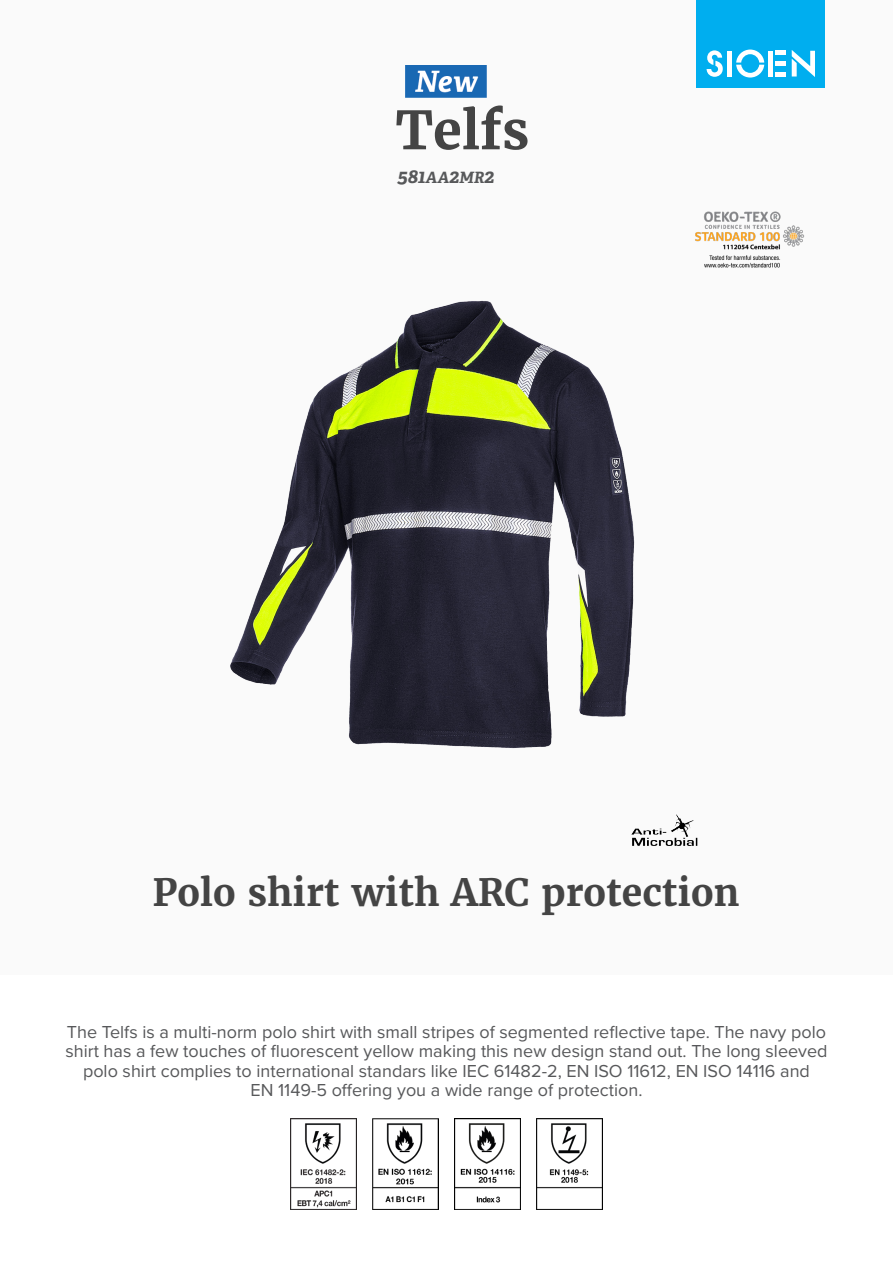
<style>
.page{position:relative;width:893px;height:1263px;background:#fff}
.page>*{position:absolute;margin:0;border:0;box-sizing:border-box;transform-origin:0 0}
.product_name{font:700 52.5px "Merriweather";color:#444}
.product_h2{font:700 37.5px "Merriweather";color:#444}
.product_ref{font:italic 700 19.5px "Adelle";color:#57585a}
.product_description{font:18px/19.5px "Proxima Nova";color:#57585a;text-align:center}
.s1{font-size:15.6px}
</style>
<div class="page">
<div style="left:0;top:0;width:893px;height:974px;background:#fafafa"></div>
<div style="left:697px;top:0;width:128px;height:88px;background:#00aeef"></div>
<svg style="left:707px;top:50px;width:16px;height:27px"></svg>
<svg style="left:736px;top:50px;width:28px;height:28px"></svg>
<div style="left:727px;top:51px;width:5px;height:26px;background:#fff"></div>
<div style="left:768px;top:51px;width:5px;height:26px;background:#fff"></div>
<div style="left:775px;top:72px;width:11px;height:5px;background:#fff"></div>
<div style="left:775px;top:61px;width:11px;height:5px;background:#fff"></div>
<hr style="left:775px;top:51px;width:11px;height:4px;background:#fff">
<svg style="left:792px;top:50px;width:23px;height:27px"></svg>
<img style="left:688px;top:820px;width:10px;height:26px">
<img style="left:695px;top:211px;width:109px;height:57px">
<img style="left:290px;top:1118px;width:66px;height:92px">
<img style="left:372px;top:1118px;width:67px;height:92px">
<img style="left:454px;top:1118px;width:67px;height:92px">
<img style="left:536px;top:1118px;width:67px;height:92px">
<img style="left:230px;top:300px;width:458px;height:546px">
<img style="left:406px;top:65px;width:80px;height:33px">
<p class="product_name" style="left:395px;top:97px;width:135px">Telfs</p>
<p class="product_ref" style="left:397px;top:164px;width:98px">581<span class="s1">AA</span>2<span class="s1">MR</span>2</p>
<p class="product_h2" style="left:152px;top:868px;width:589px">Polo shirt with ARC protection</p>
<p class="product_description" style="left:65px;top:1021px;width:764px">The Telfs is a multi-norm polo shirt with small stripes of segmented reflective tape. The navy polo shirt has a few touches of fluorescent yellow making this new design stand out. The long sleeved polo shirt complies to international standars like IEC 61482-2, EN ISO 11612, EN ISO 14116 and<br>EN 1149-5 offering you a wide range of protection.</p>
</div>
